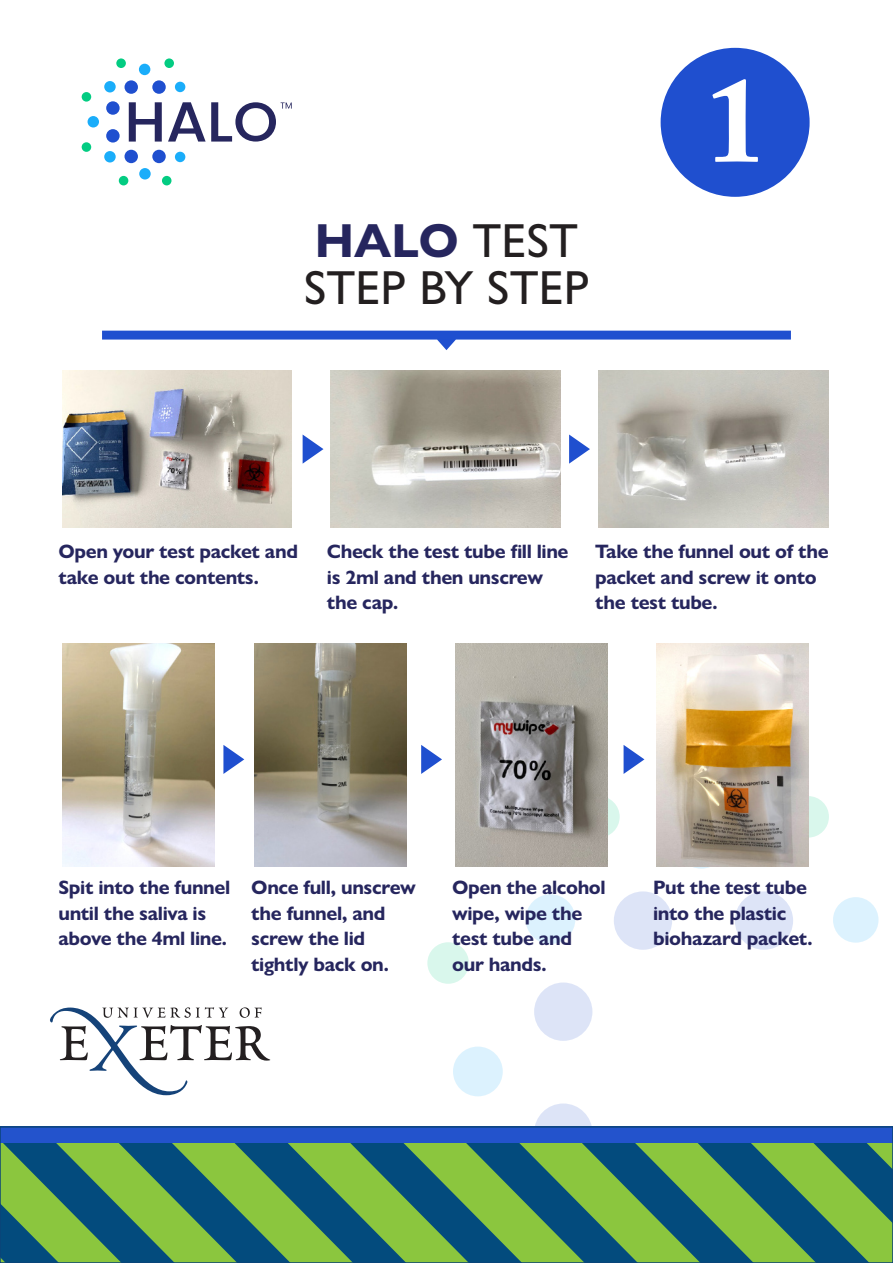
<style>
.page{position:relative;width:893px;height:1263px;background:#fff}
.page>*{position:absolute;margin:0;border:0;box-sizing:border-box;transform-origin:0 0}
.t1{font:700 120.6px "Adobe Caslon Pro";color:#fff}
.t2{font:500 48px/46.5px "Gill Sans Nova";color:#231f20}
.t3{font:700 19.5px/25.5px "Gill Sans Nova";letter-spacing:-.02em;color:#26265e}
.s1{font-weight:700;color:#26265e}
</style>
<div class="page">
<div style="left:534px;top:1103px;width:58px;height:59px;background:#dde4f7;border-radius:50%"></div>
<div style="left:534px;top:982px;width:58px;height:59px;background:#dde4f7;border-radius:50%"></div>
<div style="left:614px;top:891px;width:58px;height:59px;background:#dde4f7;border-radius:50%"></div>
<div style="left:735px;top:891px;width:58px;height:59px;background:#dde4f7;border-radius:50%"></div>
<div style="left:526px;top:894px;width:49px;height:50px;background:#dcf2fe;border-radius:50%"></div>
<div style="left:453px;top:1046px;width:50px;height:50px;background:#dcf2fe;border-radius:50%"></div>
<div style="left:427px;top:942px;width:42px;height:42px;background:#d9f7ec;border-radius:50%"></div>
<div style="left:578px;top:796px;width:42px;height:42px;background:#d9f7ec;border-radius:50%"></div>
<div style="left:787px;top:796px;width:42px;height:42px;background:#d9f7ec;border-radius:50%"></div>
<div style="left:833px;top:897px;width:45px;height:46px;background:#dcf2fe;border-radius:50%"></div>
<div style="left:106px;top:129px;width:14px;height:14px;background:#1f4fcf;border-radius:50%"></div>
<div style="left:106px;top:101px;width:14px;height:14px;background:#1f4fcf;border-radius:50%"></div>
<div style="left:125px;top:80px;width:13px;height:14px;background:#1f4fcf;border-radius:50%"></div>
<div style="left:125px;top:150px;width:13px;height:13px;background:#1f4fcf;border-radius:50%"></div>
<div style="left:152px;top:150px;width:14px;height:13px;background:#1f4fcf;border-radius:50%"></div>
<div style="left:152px;top:80px;width:14px;height:14px;background:#1f4fcf;border-radius:50%"></div>
<div style="left:104px;top:151px;width:12px;height:11px;background:#1aadfa;border-radius:50%"></div>
<div style="left:139px;top:168px;width:12px;height:11px;background:#1aadfa;border-radius:50%"></div>
<div style="left:139px;top:64px;width:11px;height:11px;background:#1aadfa;border-radius:50%"></div>
<div style="left:104px;top:81px;width:12px;height:11px;background:#1aadfa;border-radius:50%"></div>
<div style="left:88px;top:116px;width:11px;height:11px;background:#1aadfa;border-radius:50%"></div>
<div style="left:82px;top:142px;width:9px;height:10px;background:#03cc82;border-radius:50%"></div>
<div style="left:82px;top:92px;width:9px;height:10px;background:#03cc82;border-radius:50%"></div>
<div style="left:116px;top:58px;width:10px;height:10px;background:#03cc82;border-radius:50%"></div>
<div style="left:119px;top:176px;width:9px;height:9px;background:#03cc82;border-radius:50%"></div>
<div style="left:164px;top:58px;width:10px;height:10px;background:#03cc82;border-radius:50%"></div>
<div style="left:162px;top:176px;width:9px;height:9px;background:#03cc82;border-radius:50%"></div>
<div style="left:175px;top:152px;width:10px;height:10px;background:#1aadfa;border-radius:50%"></div>
<div style="left:175px;top:82px;width:10px;height:10px;background:#1aadfa;border-radius:50%"></div>
<svg style="left:129px;top:102px;width:33px;height:40px"></svg>
<svg style="left:168px;top:102px;width:124px;height:40px"></svg>
<svg style="left:50px;top:1007px;width:220px;height:88px"></svg>
<svg style="left:3px;top:1129px;width:887px;height:131px;background:#488766"></svg>
<div style="left:0;top:1126px;width:893px;height:137px;border:2px solid #0b4478"></div>
<svg style="left:102px;top:331px;width:689px;height:19px"></svg>
<div style="left:661px;top:48px;width:149px;height:149px;background:#1f4fcf;border-radius:50%"></div>
<img style="left:62px;top:371px;width:230px;height:156px">
<img style="left:62px;top:643px;width:152px;height:224px">
<img style="left:255px;top:643px;width:152px;height:224px">
<img style="left:456px;top:643px;width:152px;height:224px">
<img style="left:657px;top:643px;width:152px;height:224px">
<img style="left:330px;top:371px;width:230px;height:156px">
<img style="left:599px;top:371px;width:229px;height:156px">
<svg style="left:303px;top:435px;width:20px;height:29px"></svg>
<svg style="left:223px;top:745px;width:21px;height:29px"></svg>
<svg style="left:421px;top:745px;width:21px;height:29px"></svg>
<svg style="left:624px;top:745px;width:20px;height:29px"></svg>
<svg style="left:569px;top:434px;width:21px;height:30px"></svg>
<p class="t2" style="left:304px;top:217px;width:287px"><span class="s1">HALO</span> TEST<br>STEP BY STEP</p>
<p class="t1" style="left:705px;top:49px;width:62px">1</p>
<p class="t3" style="left:58px;top:539px;width:241px">Open your test packet and take out the contents.</p>
<p class="t3" style="left:327px;top:539px;width:243px">Check the test tube fill line is 2ml and then unscrew the cap.</p>
<p class="t3" style="left:595px;top:539px;width:235px">Take the funnel out of the packet and screw it onto the test tube.</p>
<p class="t3" style="left:58px;top:875px;width:173px">Spit into the funnel until the saliva is above the 4ml line.</p>
<p class="t3" style="left:251px;top:875px;width:166px">Once full, unscrew the funnel, and screw the lid tightly back on.</p>
<p class="t3" style="left:452px;top:875px;width:155px">Open the alcohol wipe, wipe the test tube and our hands.</p>
<p class="t3" style="left:653px;top:875px;width:161px">Put the test tube into the plastic biohazard packet.</p>
</div>
